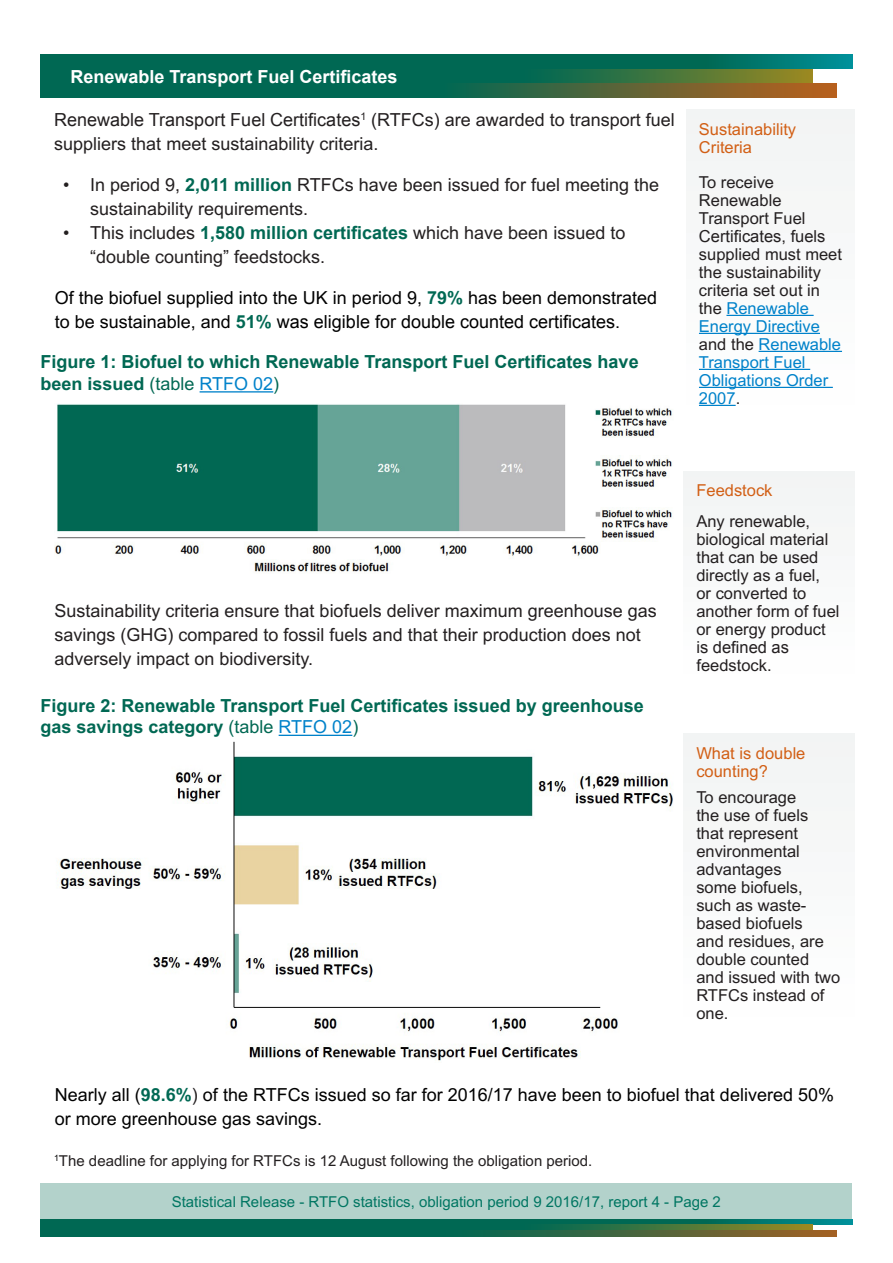
<style>
.page{position:relative;width:893px;height:1263px;background:#fff}
.page>*{position:absolute;margin:0;border:0;box-sizing:border-box;transform-origin:0 0}
.t1{font:18px/24px "Arial MT2";color:#231f20}
.Paragraph_Style_1{font:18px/24px "Arial MT2";color:#000}
.t2{font:700 18px/21.6px "Arial";color:#006853}
.t3{font:700 18px "Arial";color:#fff}
.Contents{font:16.5px/18px "Arial MT2";color:#231f20}
.Paragraph_Style_1-2{font:16.5px/18px "Arial MT2";color:#231f20}
.t4{font:16.5px/18px "Arial MT2";color:#0082ca}
.Contents-2{font:16.5px/18px "Arial MT2";color:#d25f15}
.t5{font:15px "Arial MT2";color:#007662}
.t6{font:15px "Arial MT2";color:#231f20}
.s1{font-family:"Arial"}
.s2{font-family:"Arial Bold MT2";color:#006853}
.s3{font-family:"Arial";font-weight:700;color:#006853}
.s4{font-family:"Arial Bold MT2";font-weight:400}
.s5{font-family:"Arial MT2";font-weight:400}
.s6{font-family:"Arial MT2";font-weight:400;color:#0082ca}
.s7{color:#0082ca}
.s8{color:#231f20}
</style>
<div class="page">
<div style="left:41px;top:1183px;width:811px;height:36px;background:#b3d2cb"></div>
<svg style="left:41px;top:1219px;width:811px;height:6px;background:#046c57"></svg>
<svg style="left:41px;top:1225px;width:771px;height:6px;background:#1c6c49"></svg>
<svg style="left:41px;top:1231px;width:795px;height:5px;background:#256647"></svg>
<svg style="left:41px;top:68px;width:771px;height:15px;background:#196d4a"></svg>
<svg style="left:41px;top:54px;width:811px;height:14px;background:#006b59"></svg>
<svg style="left:41px;top:83px;width:795px;height:15px;background:#306544"></svg>
<div style="left:684px;top:471px;width:171px;height:217px;background:#f8f9f9"></div>
<div style="left:686px;top:110px;width:169px;height:315px;background:#f8f9f9"></div>
<hr style="left:726px;top:315px;width:88px;height:1px;background:#0082ca">
<hr style="left:699px;top:333px;width:121px;height:1px;background:#0082ca">
<hr style="left:759px;top:351px;width:83px;height:1px;background:#0082ca">
<hr style="left:699px;top:369px;width:111px;height:1px;background:#0082ca">
<hr style="left:699px;top:387px;width:134px;height:1px;background:#0082ca">
<hr style="left:699px;top:405px;width:37px;height:1px;background:#0082ca">
<hr style="left:279px;top:735px;width:73px;height:1px;background:#0082ca">
<hr style="left:200px;top:391px;width:73px;height:1px;background:#0082ca">
<div style="left:684px;top:734px;width:171px;height:302px;background:#f8f9f9"></div>
<img style="left:54px;top:404px;width:619px;height:168px">
<img style="left:56px;top:741px;width:617px;height:320px">
<p class="t3" style="left:71px;top:64px;width:329px">Renewable Transport Fuel Certificates</p>
<p class="t1" style="left:54px;top:107px;width:622px"><span class="s1">Renewable Transport Fuel Certificates</span><sup>1</sup> (RTFCs) are awarded to transport fuel suppliers that meet sustainability criteria.</p>
<p class="t1" style="left:90px;top:173px;width:570px;text-indent:-27px">• In period 9, <span class="s2">2,011 million</span> RTFCs have been issued for fuel meeting the sustainability requirements.</p>
<p class="t1" style="left:90px;top:221px;width:537px;text-indent:-27px">• This includes <span class="s3">1,580 million certificates</span> which have been issued to “double counting” feedstocks.</p>
<p class="Paragraph_Style_1" style="left:55px;top:286px;width:604px">Of the biofuel supplied into the UK in period 9, <span class="s2">79%</span> has been demonstrated to be sustainable, and <span class="s2">51%</span> <span class="s1">was eligible for double counted certificates.</span></p>
<p class="t2" style="left:41px;top:351px;width:600px">Figure 1: Biofuel to which Renewable Transport Fuel Certificates have <span class="s4">been issued</span> <span class="s5">(table</span> <span class="s6">RTFO 02</span><span class="s5">)</span></p>
<p class="Contents-2" style="left:699px;top:120px;width:99px">Sustainability<br>Criteria</p>
<p class="Contents" style="left:699px;top:173px;width:145px">To receive<br>Renewable<br>Transport Fuel<br><span class="s1">Certificates, fuels </span>supplied must meet the sustainability criteria set out in the <span class="s7">Renewable</span></p>
<p class="t4" style="left:699px;top:317px;width:144px">Energy Directive <span class="s8">and the</span> Renewable<br>Transport Fuel<br>Obligations Order<br>2007<span class="s8">.</span></p>
<p class="t1" style="left:55px;top:598px;width:604px">Sustainability criteria ensure that biofuels deliver maximum greenhouse gas savings (GHG) compared to fossil fuels and that their production does not adversely impact on biodiversity.</p>
<p class="t2" style="left:41px;top:695px;width:605px">Figure 2: Renewable Transport Fuel Certificates issued by greenhouse <span class="s4">gas savings category</span> <span class="s5">(table</span> <span class="s6">RTFO 02</span><span class="s5">)</span></p>
<p class="Contents-2" style="left:696px;top:481px;width:78px">Feedstock</p>
<p class="Paragraph_Style_1-2" style="left:696px;top:512px;width:145px">Any renewable, biological material that can be used directly as a fuel,<br>or converted to another form of fuel or energy product <span class="s1">is defined as </span>feedstock.</p>
<p class="Contents-2" style="left:696px;top:744px;width:111px">What is double counting?</p>
<p class="Contents" style="left:696px;top:788px;width:145px">To encourage<br>the use of fuels<br>that represent environmental advantages<br>some biofuels, such as waste&shy;based biofuels<br>and residues, are double counted and issued with two<br>RTFCs instead of one.</p>
<p class="Paragraph_Style_1" style="left:55px;top:1083px;width:781px">Nearly all (<span class="s2">98.6%</span><span class="s8">)</span> of the RTFCs issued so far for 2016/17 have been to biofuel that delivered 50% or more greenhouse gas savings.</p>
<p class="t6" style="left:54px;top:1150px;width:540px"><sup>1</sup>The deadline for applying for RTFCs is 12 August following the obligation period.</p>
<p class="t5" style="left:172px;top:1191px;width:551px">Statistical Release - RTFO statistics, obligation period 9 2016/17, report 4 - Page 2</p>
</div>
